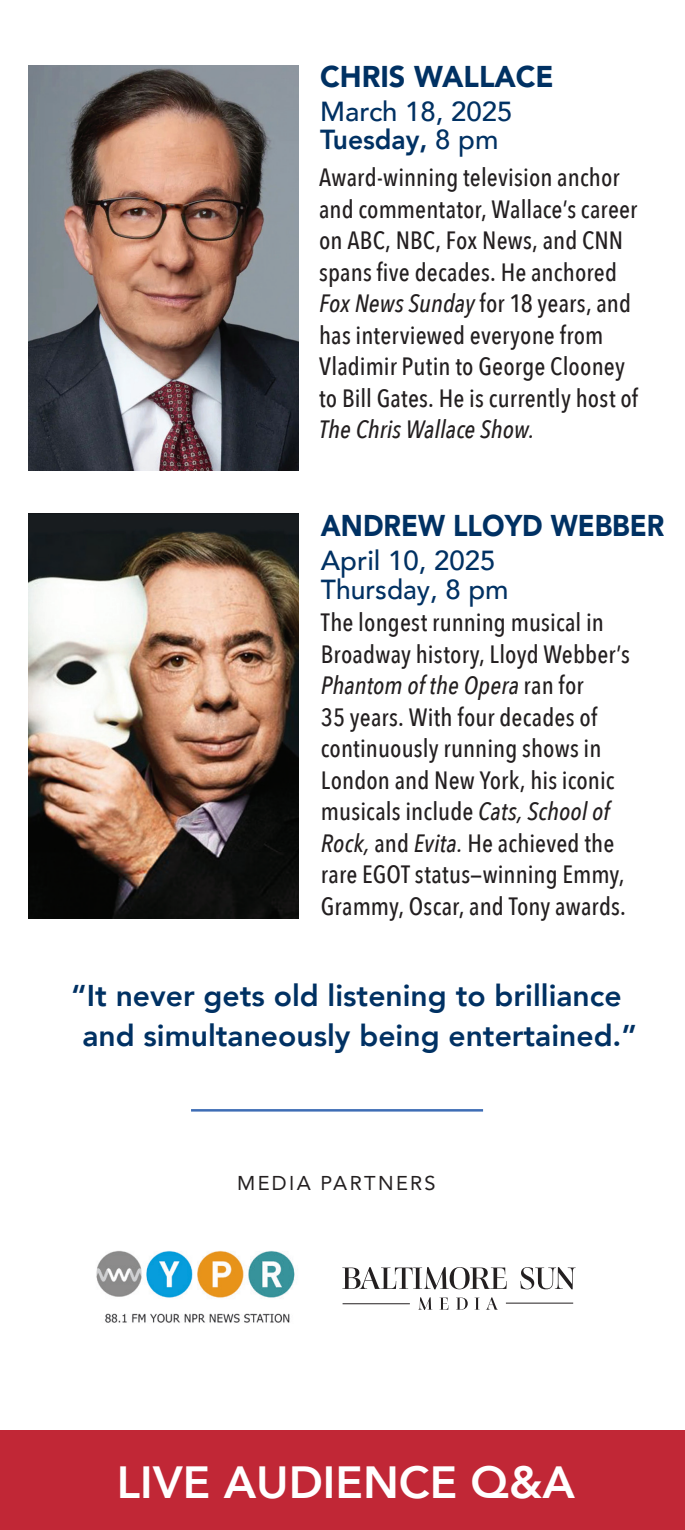
<style>
.page{position:relative;width:685px;height:1530px;background:#fff}
.page>*{position:absolute;margin:0;border:0;box-sizing:border-box;transform-origin:0 0}
.t1{font:800 45px "Avenir";color:#fff}
.t2{font:800 30px/40px "Avenir";color:#003163;text-align:center}
.t3{font:900 30px "Avenir";color:#003163;scale:.9 1}
.t4{font:900 30px "Avenir";color:#003163;scale:.96 1}
.t5{font:500 27.5px/28.8px "Avenir";color:#003163}
.t6{font:500 25px/31.5px "Avenir Next Condensed";letter-spacing:.005em;color:#231f20}
.t7{font:italic 500 25px "Avenir Next Condensed";letter-spacing:.005em;color:#231f20}
.t8{font:20px "Avenir";letter-spacing:.115em;color:#231f20}
.s1{font-weight:800}
.s2{font-style:italic}
</style>
<div class="page">
<div style="left:0;top:1431px;width:684px;height:99px;background:#c12736"></div>
<hr style="left:191px;top:1109px;width:291px;height:3px;background:#3e6db5">
<img style="left:96px;top:1250px;width:199px;height:73px">
<svg style="left:342px;top:1267px;width:164px;height:22px"></svg>
<svg style="left:520px;top:1267px;width:55px;height:22px"></svg>
<svg style="left:418px;top:1297px;width:14px;height:13px"></svg>
<svg style="left:439px;top:1298px;width:9px;height:12px"></svg>
<svg style="left:456px;top:1298px;width:11px;height:12px"></svg>
<svg style="left:474px;top:1298px;width:5px;height:12px"></svg>
<svg style="left:486px;top:1297px;width:11px;height:13px"></svg>
<hr style="left:342px;top:1303px;width:67px;height:1px;background:#231f20">
<hr style="left:505px;top:1303px;width:67px;height:1px;background:#231f20">
<img style="left:29px;top:513px;width:269px;height:405px">
<img style="left:29px;top:65px;width:269px;height:405px">
<p class="t4" style="left:320px;top:50px;width:245px">CHRIS WALLACE</p>
<p class="t5" style="left:320px;top:95px;width:194px">March 18, 2025<br><span class="s1">Tuesday,</span> 8 pm</p>
<p class="t6" style="left:319px;top:162px;width:320px">Award-winning television anchor and commentator, Wallace’s career on ABC, NBC, Fox News, and CNN spans five decades. He anchored<br><span class="s2">Fox News Sunday</span> for 18 years, and has interviewed everyone from<br>Vladimir Putin to George Clooney to Bill Gates. He is currently host of</p>
<p class="t7" style="left:319px;top:414px;width:216px">The Chris Wallace Show.</p>
<p class="t3" style="left:320px;top:500px;width:383px">ANDREW LLOYD WEBBER</p>
<p class="t5" style="left:320px;top:544px;width:189px">April 10, 2025<br>Thursday, 8 pm</p>
<p class="t6" style="left:320px;top:607px;width:310px">The longest running musical in<br>Broadway history, Lloyd Webber’s<br><span class="s2">Phantom of the Opera</span> ran for<br>35 years. With four decades of continuously running shows in<br>London and New York, his iconic musicals include <span class="s2">Cats, School of<br>Rock,</span> and <span class="s2">Evita.</span> He achieved the rare EGOT status—winning Emmy,<br>Grammy, Oscar, and Tony awards.</p>
<p class="t2" style="left:71px;top:976px;width:567px">“It never gets old listening to brilliance and simultaneously being entertained.”</p>
<p class="t8" style="left:237px;top:1167px;width:200px">MEDIA PARTNERS</p>
<h1 class="t1" style="left:117px;top:1447px;width:459px">LIVE AUDIENCE Q&amp;A</h1>
</div>
